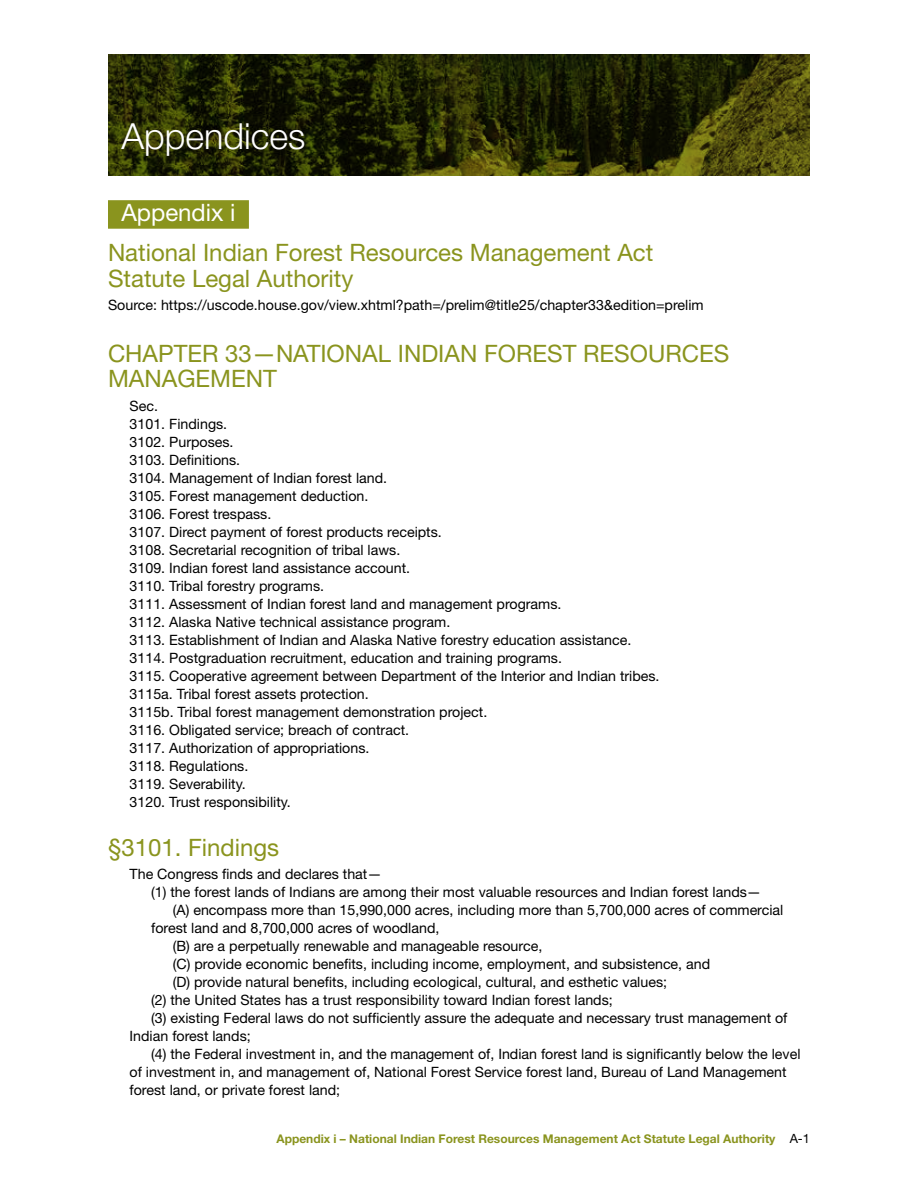
<style>
.page{position:relative;width:918px;height:1188px;background:#fff}
.page>*{position:absolute;margin:0;border:0;box-sizing:border-box;transform-origin:0 0}
.t1{font:300 36px "Helvetica Neue LT Pro";color:#fff}
.t2{font:24px/39.9px "Helvetica Neue LT Pro";color:#8a941e}
.t3{font:14.25px/18px "Helvetica Neue LT Pro";color:#000}
.t4{font:700 12px "Helvetica Neue LT Pro";color:#8a941e}
.s1{color:#fff}
.s2{font-weight:400;font-size:12.75px;color:#000}
</style>
<div class="page">
<div style="left:108px;top:200px;width:141px;height:29px;background:#8a941e"></div>
<svg style="left:108px;top:54px;width:702px;height:122px"></svg>
<h1 class="t1" style="left:122px;top:115px;width:186px">Appendices</h1>
<h2 class="t2" style="left:108px;top:192px;width:547px">n<span class="s1">Appendix i</span>n<br>National Indian Forest Resources Management Act</h2>
<h2 class="t2" style="left:108px;top:258px;width:247px">Statute Legal Authority</h2>
<p class="t3" style="left:108px;top:296px;width:597px">Source: https://uscode.house.gov/view.xhtml?path=/prelim@title25/chapter33&amp;edition=prelim</p>
<h2 class="t2" style="left:108px;top:340px;width:623px;line-height:25.5px">CHAPTER 33—NATIONAL INDIAN FOREST RESOURCES<br>MANAGEMENT</h2>
<p class="t3" style="left:130px;top:396px;width:532px">Sec.<br>3101. Findings.<br>3102. Purposes.<br>3103. Definitions.<br>3104. Management of Indian forest land.<br>3105. Forest management deduction.<br>3106. Forest trespass.<br>3107. Direct payment of forest products receipts.<br>3108. Secretarial recognition of tribal laws.<br>3109. Indian forest land assistance account.<br>3110. Tribal forestry programs.<br>3111. Assessment of Indian forest land and management programs.<br>3112. Alaska Native technical assistance program.<br>3113. Establishment of Indian and Alaska Native forestry education assistance.<br>3114. Postgraduation recruitment, education and training programs.<br>3115. Cooperative agreement between Department of the Interior and Indian tribes.<br>3115a. Tribal forest assets protection.<br>3115b. Tribal forest management demonstration project.<br>3116. Obligated service; breach of contract.<br>3117. Authorization of appropriations.<br>3118. Regulations.<br>3119. Severability.<br>3120. Trust responsibility.</p>
<h2 class="t2" style="left:108px;top:827px;width:173px">§3101. Findings</h2>
<p class="t3" style="left:130px;top:865px;width:254px">The Congress finds and declares that—</p>
<p class="t3" style="left:151px;top:883px;width:611px">(1) the forest lands of Indians are among their most valuable resources and Indian forest lands—</p>
<p class="t3" style="left:173px;top:901px;width:612px">(A) encompass more than 15,990,000 acres, including more than 5,700,000 acres of commercial</p>
<p class="t3" style="left:151px;top:919px;width:290px">forest land and 8,700,000 acres of woodland,</p>
<p class="t3" style="left:173px;top:937px;width:371px">(B) are a perpetually renewable and manageable resource,</p>
<p class="t3" style="left:173px;top:955px;width:539px">(C) provide economic benefits, including income, employment, and subsistence, and</p>
<p class="t3" style="left:173px;top:973px;width:496px">(D) provide natural benefits, including ecological, cultural, and esthetic values;</p>
<p class="t3" style="left:151px;top:991px;width:463px">(2) the United States has a trust responsibility toward Indian forest lands;</p>
<p class="t3" style="left:151px;top:1009px;width:638px">(3) existing Federal laws do not sufficiently assure the adequate and necessary trust management of</p>
<p class="t3" style="left:130px;top:1027px;width:123px">Indian forest lands;</p>
<p class="t3" style="left:151px;top:1045px;width:651px">(4) the Federal investment in, and the management of, Indian forest land is significantly below the level</p>
<p class="t3" style="left:130px;top:1063px;width:659px">of investment in, and management of, National Forest Service forest land, Bureau of Land Management</p>
<p class="t3" style="left:130px;top:1081px;width:212px">forest land, or private forest land;</p>
<p class="t4" style="left:276px;top:1131px;width:535px">Appendix i – National Indian Forest Resources Management Act Statute Legal Authority <span class="s2">A-1</span></p>
</div>
